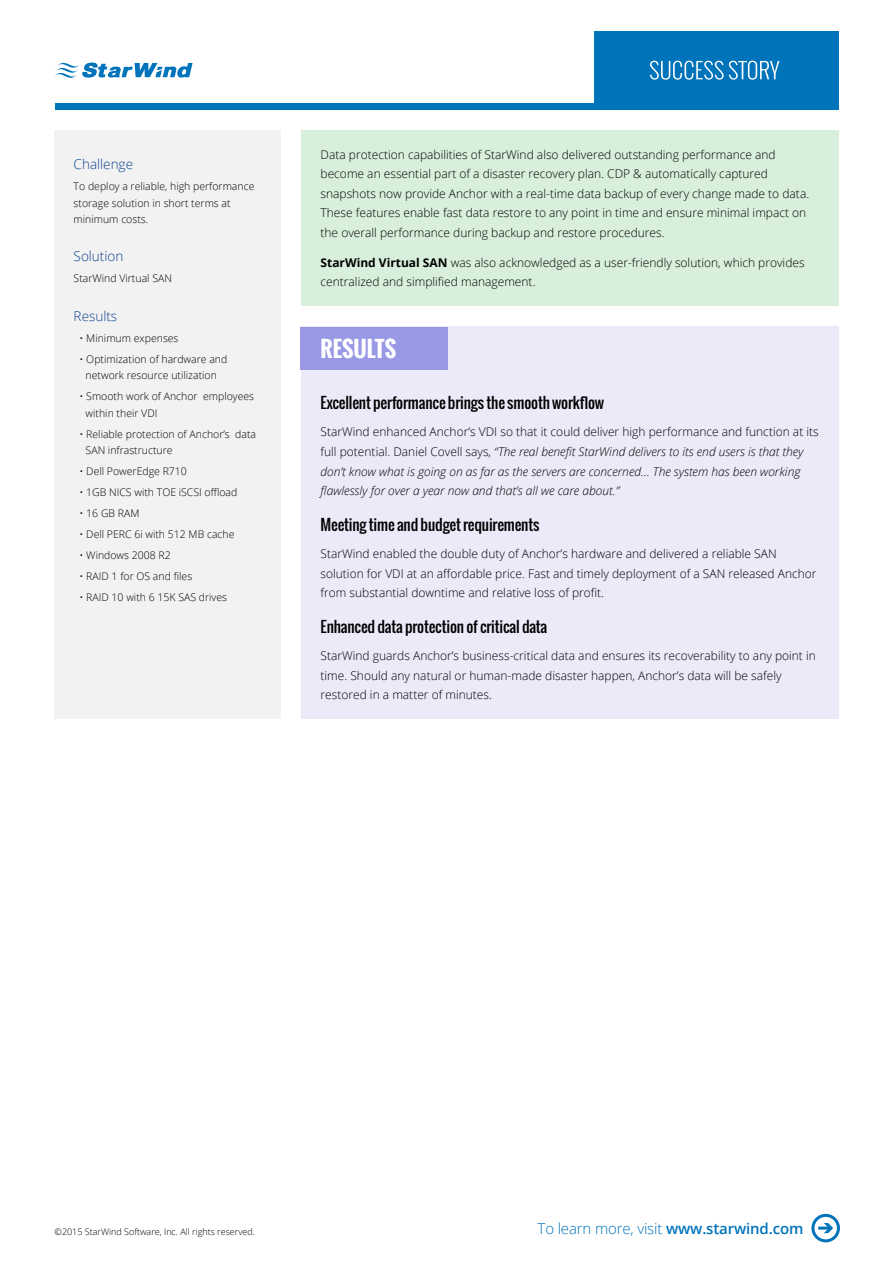
<style>
.page{position:relative;width:893px;height:1263px;background:#fff}
.page>*{position:absolute;margin:0;border:0;box-sizing:border-box;transform-origin:0 0}
.t1{font:700 21.9px "Oswald";color:#fff}
.t2{font:15px "Oswald";letter-spacing:-.01em;color:#000}
.t3{font:300 15px "Open Sans";letter-spacing:-.01em;color:#0074bb}
.t4{font:300 13.5px "Open Sans";color:#0e4291}
.t5{font:300 12px/19.5px "Open Sans";color:#000}
.t6{font:italic 300 12px/19.5px "Open Sans";color:#000}
.t7{font:300 10.5px/16.5px "Open Sans";color:#000}
.t8{font:300 9px "Open Sans";color:#000}
.s1{font-weight:700}
.s2{font-style:normal}
.s3{font-weight:600}
</style>
<div class="page">
<svg style="left:55px;top:62px;width:138px;height:16px"></svg>
<div style="left:594px;top:32px;width:244px;height:74px;background:#0074bb"></div>
<svg style="left:650px;top:61px;width:129px;height:19px"></svg>
<div style="left:301px;top:130px;width:537px;height:176px;background:#d8f0db"></div>
<div style="left:301px;top:327px;width:537px;height:392px;background:#eaeaf9"></div>
<div style="left:301px;top:327px;width:147px;height:42px;background:#9898e5"></div>
<div style="left:811px;top:1214px;width:29px;height:28px;border:3px solid #0074bb;border-radius:50%"></div>
<svg style="left:818px;top:1223px;width:15px;height:10px"></svg>
<div style="left:55px;top:103px;width:783px;height:7px;background:#0074bb"></div>
<div style="left:55px;top:130px;width:226px;height:589px;background:#f2f2f2"></div>
<p class="t4" style="left:74px;top:155px;width:61px">Challenge</p>
<p class="t7" style="left:74px;top:178px;width:182px">To deploy a reliable, high performance storage solution in short terms at minimum costs.</p>
<p class="t4" style="left:74px;top:247px;width:51px">Solution</p>
<p class="t7" style="left:74px;top:269px;width:100px">StarWind Virtual SAN</p>
<p class="t4" style="left:74px;top:307px;width:45px">Results</p>
<p class="t7" style="left:80px;top:329px;width:100px">• Minimum expenses</p>
<p class="t7" style="left:80px;top:350px;width:149px;text-align:center">• Optimization of hardware and network resource utilization</p>
<p class="t7" style="left:86px;top:388px;width:170px;text-indent:-6px">• Smooth work of Anchor employees within their VDI</p>
<p class="t7" style="left:86px;top:425px;width:172px;text-indent:-6px">• Reliable protection of Anchor’s data<br>SAN infrastructure</p>
<p class="t7" style="left:80px;top:463px;width:109px">• Dell PowerEdge R710</p>
<p class="t7" style="left:80px;top:484px;width:159px">• 1GB NICS with TOE iSCSI offload</p>
<p class="t7" style="left:80px;top:505px;width:61px">• 16 GB RAM</p>
<p class="t7" style="left:80px;top:526px;width:156px">• Dell PERC 6i with 512 MB cache</p>
<p class="t7" style="left:80px;top:547px;width:93px">• Windows 2008 R2</p>
<p class="t7" style="left:80px;top:568px;width:114px">• RAID 1 for OS and files</p>
<p class="t7" style="left:80px;top:589px;width:149px">• RAID 10 with 6 15K SAS drives</p>
<p class="t5" style="left:321px;top:145px;width:490px">Data protection capabilities of StarWind also delivered outstanding performance and become an essential part of a disaster recovery plan. CDP &amp; automatically captured snapshots now provide Anchor with a real-time data backup of every change made to data.<br>These features enable fast data restore to any point in time and ensure minimal impact on the overall performance during backup and restore procedures.</p>
<p class="t5" style="left:321px;top:253px;width:486px"><span class="s1">StarWind Virtual SAN</span> was also acknowledged as a user-friendly solution, which provides centralized and simplified management.</p>
<h1 class="t1" style="left:321px;top:333px;width:77px">RESULTS</h1>
<p class="t2" style="left:321px;top:392px;width:285px">Excellent performance brings the smooth workflow</p>
<p class="t6" style="left:321px;top:422px;width:500px"><span class="s2">StarWind enhanced Anchor’s VDI so that it could deliver high performance and function at its full potential. Daniel Covell says,</span> “The real benefit StarWind delivers to its end users is that they don’t know what is going on as far as the servers are concerned… The system has been working flawlessly for over a year now and that’s all we care about.”</p>
<p class="t2" style="left:321px;top:513px;width:220px">Meeting time and budget requirements</p>
<p class="t5" style="left:321px;top:544px;width:497px">StarWind enabled the double duty of Anchor’s hardware and delivered a reliable SAN solution for VDI at an affordable price. Fast and timely deployment of a SAN released Anchor from substantial downtime and relative loss of profit.</p>
<p class="t2" style="left:321px;top:615px;width:228px">Enhanced data protection of critical data</p>
<p class="t5" style="left:321px;top:646px;width:497px">StarWind guards Anchor’s business-critical data and ensures its recoverability to any point in time. Should any natural or human-made disaster happen, Anchor’s data will be safely restored in a matter of minutes.</p>
<p class="t8" style="left:55px;top:1226px;width:202px">©2015 StarWind Software, Inc. All rights reserved.</p>
<p class="t3" style="left:538px;top:1218px;width:267px">To learn more, visit <span class="s3">www.starwind.com</span></p>
</div>
